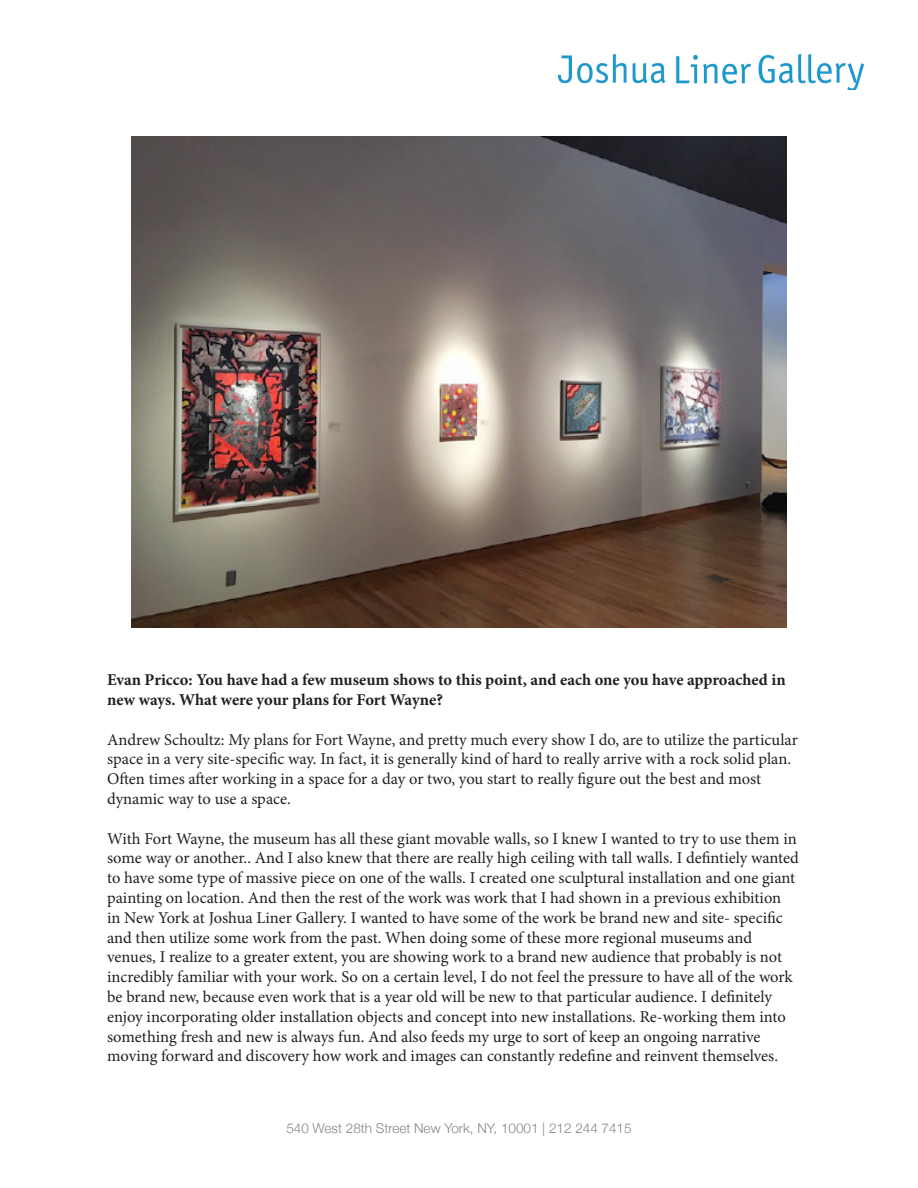
<style>
.page{position:relative;width:918px;height:1188px;background:#fff}
.page>*{position:absolute;margin:0;border:0;box-sizing:border-box;transform-origin:0 0}
.t1{font:16.5px/19.8px "Minion Pro";letter-spacing:-.005em;color:#231f20}
.t2{font:700 16.5px/19.8px "Minion Pro";letter-spacing:-.005em;color:#231f20}
.t3{font:300 13.5px "Helvetica Neue";color:#848689}
</style>
<div class="page">
<img style="left:559px;top:54px;width:305px;height:36px">
<img style="left:132px;top:136px;width:654px;height:491px">
<p class="t2" style="left:107px;top:670px;width:680px">Evan Pricco: You have had a few museum shows to this point, and each one you have approached in new ways. What were your plans for Fort Wayne?</p>
<p class="t1" style="left:107px;top:730px;width:692px">Andrew Schoultz: My plans for Fort Wayne, and pretty much every show I do, are to utilize the particular space in a very site-specific way. In fact, it is generally kind of hard to really arrive with a rock solid plan.<br>Often times after working in a space for a day or two, you start to really figure out the best and most dynamic way to use a space.</p>
<p class="t1" style="left:107px;top:829px;width:693px">With Fort Wayne, the museum has all these giant movable walls, so I knew I wanted to try to use them in some way or another.. And I also knew that there are really high ceiling with tall walls. I defintiely wanted to have some type of massive piece on one of the walls. I created one sculptural installation and one giant painting on location. And then the rest of the work was work that I had shown in a previous exhibition<br>in New York at Joshua Liner Gallery. I wanted to have some of the work be brand new and site- specific and then utilize some work from the past. When doing some of these more regional museums and venues, I realize to a greater extent, you are showing work to a brand new audience that probably is not incredibly familiar with your work. So on a certain level, I do not feel the pressure to have all of the work be brand new, because even work that is a year old will be new to that particular audience. I definitely enjoy incorporating older installation objects and concept into new installations. Re-working them into something fresh and new is always fun. And also feeds my urge to sort of keep an ongoing narrative moving forward and discovery how work and images can constantly redefine and reinvent themselves.</p>
<p class="t3" style="left:286px;top:1117px;width:347px">540 West 28th Street New York, NY, 10001 | 212 244 7415</p>
</div>
